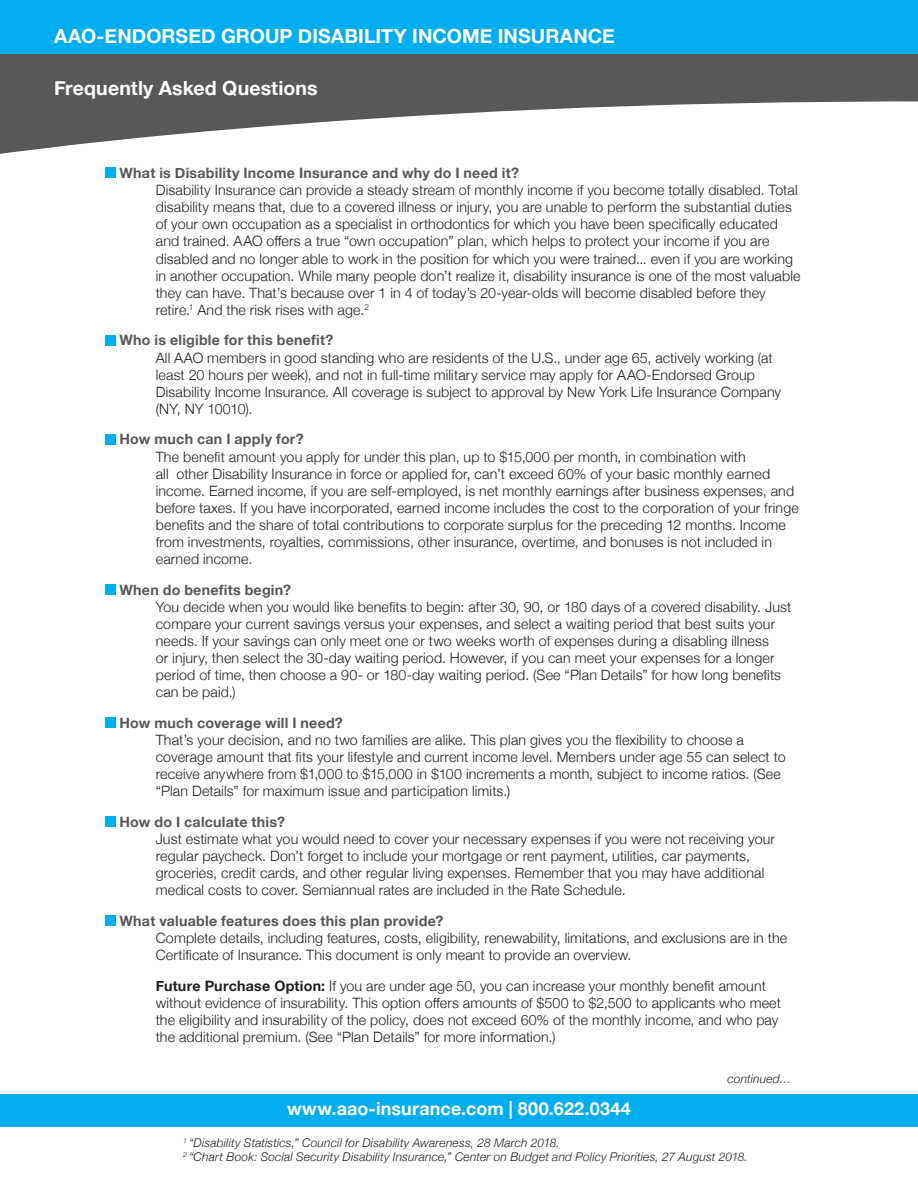
<style>
.page{position:relative;width:918px;height:1188px;background:#fff}
.page>*{position:absolute;margin:0;border:0;box-sizing:border-box;transform-origin:0 0}
.t1{font:700 19.5px "Helvetica Neue";letter-spacing:.005em;color:#fff}
.t2{font:700 18px "Helvetica Neue";letter-spacing:.01em;color:#fff}
.Topic_Header{font:300 14.25px/17.1px "Helvetica Neue";letter-spacing:.01em;color:#231f20}
.t3{font:italic 300 12px "Helvetica Neue";letter-spacing:.015em;color:#231f20}
.s1{font-weight:700;color:#57585a}
.s2{font-weight:700}
</style>
<div class="page">
<svg style="left:0;top:54px;width:918px;height:100px;fill:#57585a"></svg>
<div style="left:0;top:0;width:918px;height:54px;background:#00aeef"></div>
<div style="left:0;top:1094px;width:918px;height:32px;background:#00aeef"></div>
<div style="left:105px;top:167px;width:11px;height:11px;background:#00aeef"></div>
<div style="left:105px;top:335px;width:11px;height:10px;background:#00aeef"></div>
<div style="left:105px;top:434px;width:11px;height:10px;background:#00aeef"></div>
<div style="left:105px;top:584px;width:11px;height:11px;background:#00aeef"></div>
<div style="left:105px;top:717px;width:11px;height:11px;background:#00aeef"></div>
<div style="left:105px;top:816px;width:11px;height:11px;background:#00aeef"></div>
<div style="left:105px;top:915px;width:11px;height:11px;background:#00aeef"></div>
<p class="t1" style="left:54px;top:21px;width:562px">AAO-ENDORSED GROUP DISABILITY INCOME INSURANCE</p>
<p class="t1" style="left:54px;top:72px;width:265px">Frequently Asked Questions</p>
<p class="Topic_Header" style="left:156px;top:163px;width:646px;text-indent:-36px"><span class="s1">What is Disability Income Insurance and why do I need it?<br></span>Disability Insurance can provide a steady stream of monthly income if you become totally disabled. Total disability means that, due to a covered illness or injury, you are unable to perform the substantial duties of your own occupation as a specialist in orthodontics for which you have been specifically educated and trained. AAO offers a true “own occupation” plan, which helps to protect your income if you are disabled and no longer able to work in the position for which you were trained... even if you are working in another occupation. While many people don’t realize it, disability insurance is one of the most valuable they can have. That’s because over 1 in 4 of today’s 20-year-olds will become disabled before they retire.<sup>1</sup> And the risk rises with age.<sup>2</sup></p>
<p class="Topic_Header" style="left:156px;top:331px;width:627px;text-indent:-36px"><span class="s1">Who is eligible for this benefit?<br></span>All AAO members in good standing who are residents of the U.S., under age 65, actively working (at least 20 hours per week), and not in full-time military service may apply for AAO-Endorsed Group Disability Income Insurance. All coverage is subject to approval by New York Life Insurance Company (NY, NY 10010).</p>
<p class="Topic_Header" style="left:156px;top:430px;width:645px;text-indent:-36px"><span class="s1">How much can I apply for?<br></span>The benefit amount you apply for under this plan, up to $15,000 per month, in combination with<br>all other Disability Insurance in force or applied for, can’t exceed 60% of your basic monthly earned income. Earned income, if you are self-employed, is net monthly earnings after business expenses, and before taxes. If you have incorporated, earned income includes the cost to the corporation of your fringe benefits and the share of total contributions to corporate surplus for the preceding 12 months. Income from investments, royalties, commissions, other insurance, overtime, and bonuses is not included in earned income.</p>
<p class="Topic_Header" style="left:156px;top:580px;width:637px;text-indent:-36px"><span class="s1">When do benefits begin?<br></span>You decide when you would like benefits to begin: after 30, 90, or 180 days of a covered disability. Just compare your current savings versus your expenses, and select a waiting period that best suits your needs. If your savings can only meet one or two weeks worth of expenses during a disabling illness<br>or injury, then select the 30-day waiting period. However, if you can meet your expenses for a longer period of time, then choose a 90- or 180-day waiting period. (See “Plan Details” for how long benefits can be paid.)</p>
<p class="Topic_Header" style="left:156px;top:713px;width:631px;text-indent:-36px"><span class="s1">How much coverage will I need?<br></span>That’s your decision, and no two families are alike. This plan gives you the flexibility to choose a coverage amount that fits your lifestyle and current income level. Members under age 55 can select to receive anywhere from $1,000 to $15,000 in $100 increments a month, subject to income ratios. (See “Plan Details” for maximum issue and participation limits.)</p>
<p class="Topic_Header" style="left:156px;top:812px;width:621px;text-indent:-36px"><span class="s1">How do I calculate this?<br></span>Just estimate what you would need to cover your necessary expenses if you were not receiving your regular paycheck. Don’t forget to include your mortgage or rent payment, utilities, car payments, groceries, credit cards, and other regular living expenses. Remember that you may have additional medical costs to cover. Semiannual rates are included in the Rate Schedule.</p>
<p class="Topic_Header" style="left:156px;top:911px;width:633px;text-indent:-36px"><span class="s1">What valuable features does this plan provide?<br></span>Complete details, including features, costs, eligibility, renewability, limitations, and exclusions are in the<br>Certificate of Insurance. This document is only meant to provide an overview.</p>
<p class="Topic_Header" style="left:156px;top:976px;width:627px"><span class="s2">Future Purchase Option:</span> If you are under age 50, you can increase your monthly benefit amount without evidence of insurability. This option offers amounts of $500 to $2,500 to applicants who meet the eligibility and insurability of the policy, does not exceed 60% of the monthly income, and who pay the additional premium. (See “Plan Details” for more information.)</p>
<p class="t2" style="left:287px;top:1095px;width:345px">www.aao-insurance.com | 800.622.0344</p>
<p class="t3" style="left:727px;top:1069px;width:66px">continued…</p>
<p class="t3" style="left:183px;top:1133px;width:378px"><sup>1</sup> “Disability Statistics,” Council for Disability Awareness, 28 March 2018.</p>
<p class="t3" style="left:183px;top:1148px;width:566px"><sup>2</sup> “Chart Book: Social Security Disability Insurance,” Center on Budget and Policy Priorities, 27 August 2018.</p>
</div>
